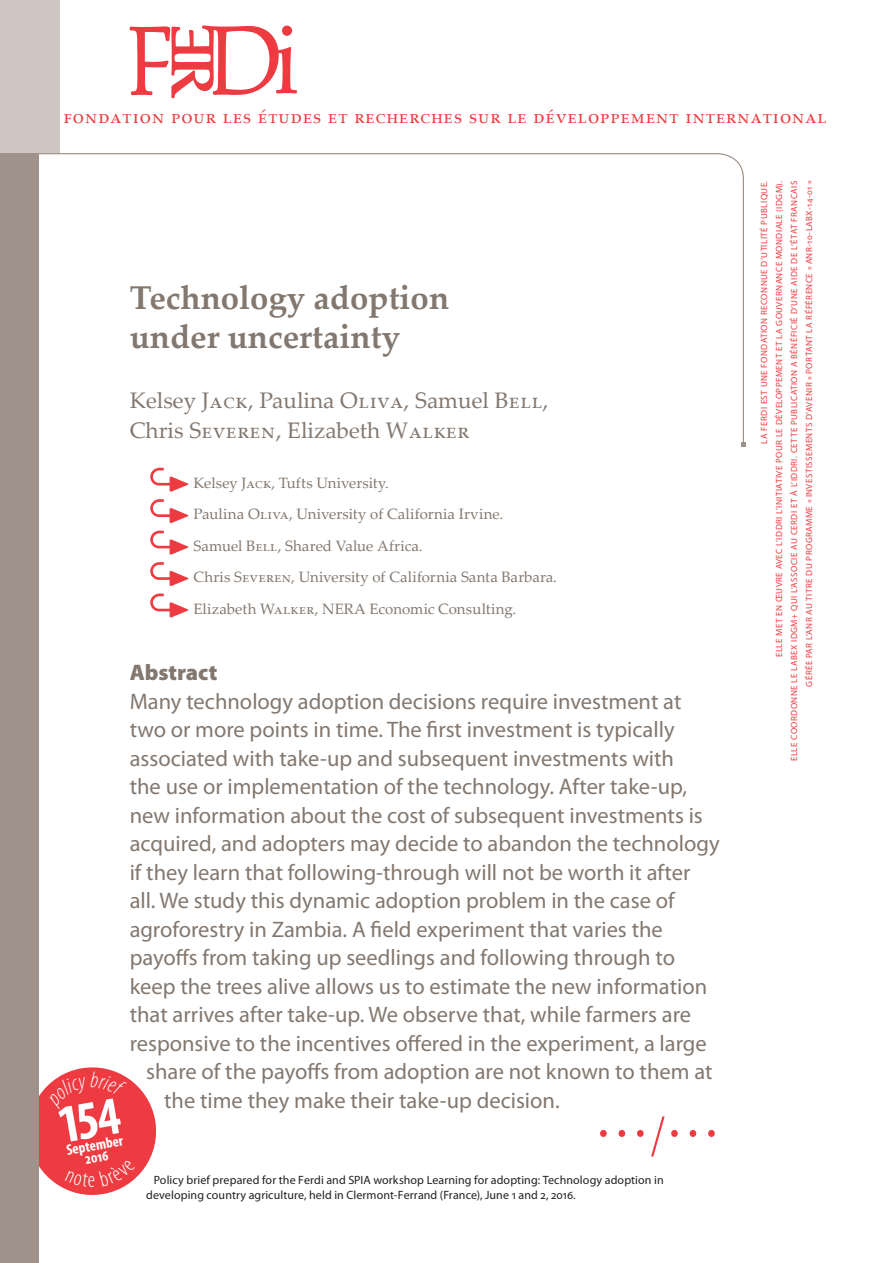
<style>
.page{position:relative;width:893px;height:1263px;background:#fff}
.page>*{position:absolute;margin:0;border:0;box-sizing:border-box;transform-origin:0 0}
.t1{font:55.5px "Myriad Pro";color:#ee3a41}
.t2{font:700 33px/39px "Palatino Linotype";color:#83786f}
.t3{font:22.5px "Myriad Pro";color:#83786f}
.t4{font:22.5px/30px "Palatino Linotype";color:#83786f}
.t5{font:900 22.5px "Myriad Pro";color:#83786f}
.t6{font:19.5px "Palatino Linotype";letter-spacing:.05em;color:#ee3a41}
.t7{font:15px/31.5px "Palatino Linotype";letter-spacing:.005em;color:#83786f}
.t8{font:700 condensed 15px/12px "Myriad Pro";color:#fff;text-align:center}
.t9{font:12px/15px "Myriad Pro";letter-spacing:.01em;color:#231f20}
.t10{font:9px/15px "Myriad Pro";letter-spacing:.05em;color:#ee3a41;text-align:right}
.s1{font-weight:300;font-stretch:condensed}
</style>
<div class="page">
<svg style="left:130px;top:25px;width:167px;height:73px"></svg>
<div style="left:0;top:0;width:60px;height:153px;background:#cfc6c2"></div>
<svg style="left:150px;top:468px;width:38px;height:24px"></svg>
<svg style="left:150px;top:499px;width:38px;height:24px"></svg>
<svg style="left:150px;top:531px;width:38px;height:23px"></svg>
<svg style="left:150px;top:562px;width:38px;height:24px"></svg>
<svg style="left:150px;top:594px;width:38px;height:23px"></svg>
<div style="left:0;top:153px;width:38px;height:1110px;background:#9e928b"></div>
<svg style="left:38px;top:153px;width:706px;height:293px"></svg>
<svg style="left:741px;top:442px;width:5px;height:5px"></svg>
<svg style="left:38px;top:1062px;width:119px;height:138px"></svg>
<p class="t6" style="left:64px;top:103px;width:764px">fondation pour les études et recherches sur le développement international</p>
<h2 class="t2" style="left:130px;top:277px;width:321px">Technology adoption under uncertainty</h2>
<p class="t4" style="left:130px;top:385px;width:420px">Kelsey Jack, Paulina Oliva, Samuel Bell,<br>Chris Severen, Elizabeth Walker</p>
<p class="t7" style="left:193px;top:466px;width:365px">Kelsey Jack, Tufts University.<br>Paulina Oliva, University of California Irvine.<br>Samuel Bell, Shared Value Africa.<br>Chris Severen, University of California Santa Barbara.<br>Elizabeth Walker, NERA Economic Consulting.</p>
<p class="t5" style="left:130px;top:658px;width:89px">Abstract</p>
<p class="t3" style="left:130px;top:687px;width:553px">Many technology adoption decisions require investment at</p>
<p class="t3" style="left:130px;top:716px;width:546px">two or more points in time. The first investment is typically</p>
<p class="t3" style="left:130px;top:744px;width:546px">associated with take-up and subsequent investments with</p>
<p class="t3" style="left:130px;top:773px;width:559px">the use or implementation of the technology. After take-up,</p>
<p class="t3" style="left:130px;top:801px;width:575px">new information about the cost of subsequent investments is</p>
<p class="t3" style="left:130px;top:830px;width:591px">acquired, and adopters may decide to abandon the technology</p>
<p class="t3" style="left:130px;top:858px;width:562px">if they learn that following-through will not be worth it after</p>
<p class="t3" style="left:130px;top:887px;width:546px">all. We study this dynamic adoption problem in the case of</p>
<p class="t3" style="left:130px;top:915px;width:535px">agroforestry in Zambia. A field experiment that varies the</p>
<p class="t3" style="left:130px;top:944px;width:547px">payoffs from taking up seedlings and following through to</p>
<p class="t3" style="left:130px;top:972px;width:579px">keep the trees alive allows us to estimate the new information</p>
<p class="t3" style="left:130px;top:1001px;width:563px">that arrives after take-up. We observe that, while farmers are</p>
<p class="t3" style="left:130px;top:1029px;width:579px">responsive to the incentives offered in the experiment, a large</p>
<p class="t3" style="left:146px;top:1058px;width:568px">share of the payoffs from adoption are not known to them at</p>
<p class="t3" style="left:164px;top:1086px;width:397px">the time they make their take-up decision.</p>
<h1 class="t1" style="left:594px;top:1083px;width:128px">…<span class="s1">/</span>…</h1>
<p class="t8" style="left:65px;top:1144px;width:59px;rotate:-10deg">September<br>2016</p>
<p class="t9" style="left:146px;top:1172px;width:519px;text-indent:8px">Policy brief prepared for the Ferdi and SPIA workshop Learning for adopting: Technology adoption in developing country agriculture, held in Clermont-Ferrand (France), June 1 and 2, 2016.</p>
<p class="t10" style="left:756px;top:761px;width:582px;rotate:-90deg">LA FERDI EST UNE FONDATION RECONNUE D’UTILITÉ PUBLIQUE.<br>ELLE MET EN ŒUVRE AVEC L’IDDRI L’INITIATIVE POUR LE DÉVELOPPEMENT ET LA GOUVERNANCE MONDIALE (IDGM).<br>ELLE COORDONNE LE LABEX IDGM+ QUI L’ASSOCIE AU CERDI ET À L’IDDRI. CETTE PUBLICATION A BÉNÉFICIÉ D’UNE AIDE DE L’ÉTAT FRANCAIS GÉRÉE PAR L’ANR AU TITRE DU PROGRAMME « INVESTISSEMENTS D’AVENIR » PORTANT LA RÉFÉRENCE « ANR-10-LABX-14-01 »</p>
</div>
